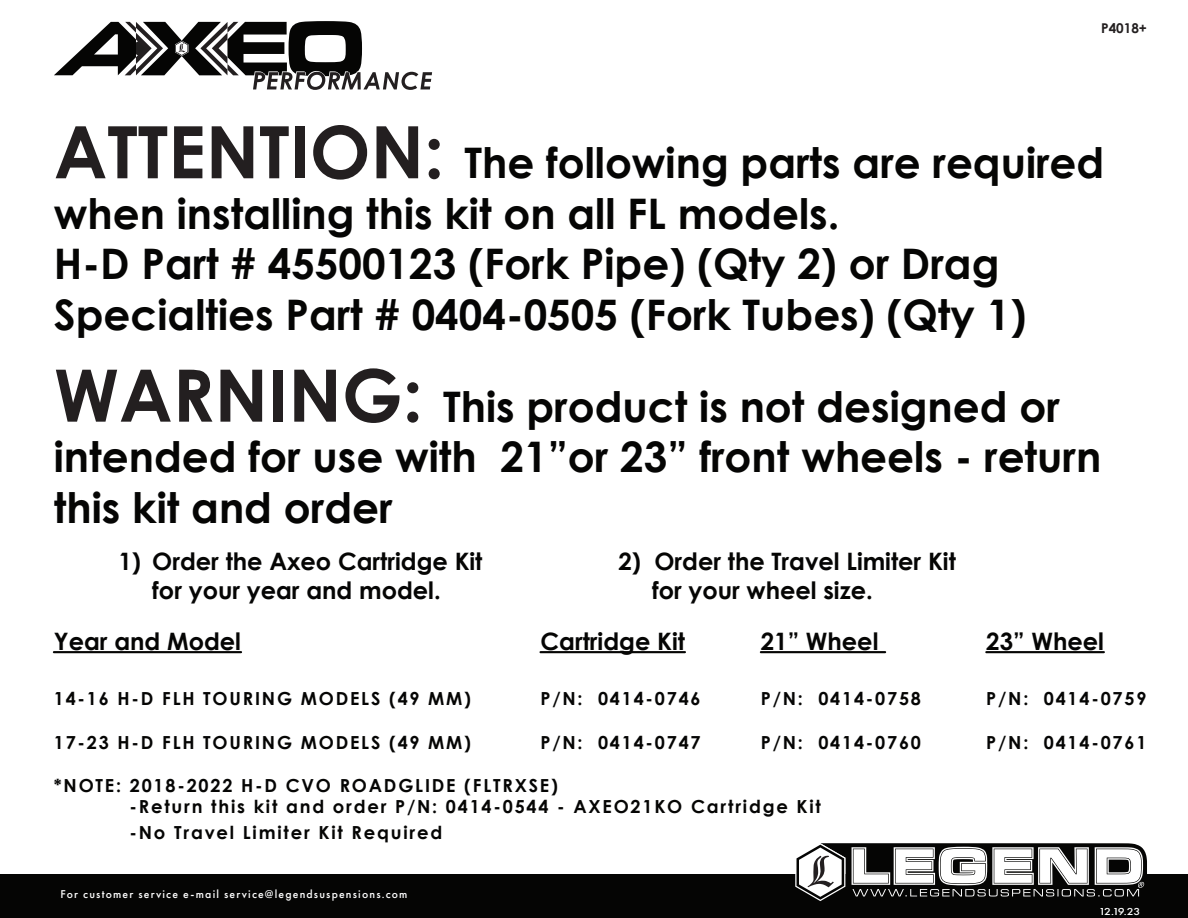
<style>
.page{position:relative;width:1188px;height:918px;background:#fff}
.page>*{position:absolute;margin:0;border:0;box-sizing:border-box;transform-origin:0 0}
.t1{font:700 42.15px/50.6px "Century Gothic";color:#050504}
.t2{font:700 24px/28.8px "Century Gothic";color:#050504}
.t3{font:700 18px/21.6px "Century Gothic";letter-spacing:.1em;color:#050504}
.t4{font:700 13.5px "Century Gothic";color:#231f20}
.t5{font:500 11.7px "Futura PT";letter-spacing:.1em;color:#fff}
.t6{font:500 10.5px "Futura PT";color:#fff;scale:1.16 1}
.s1{font-size:72.3px;color:#231f20}
</style>
<div class="page">
<svg style="left:54px;top:21px;width:378px;height:69px"></svg>
<hr style="left:761px;top:651px;width:124px;height:2px;background:#050504">
<hr style="left:54px;top:651px;width:187px;height:2px;background:#050504">
<hr style="left:986px;top:651px;width:118px;height:2px;background:#050504">
<hr style="left:541px;top:651px;width:144px;height:2px;background:#050504">
<div style="left:0;top:874px;width:1188px;height:44px;background:#050504"></div>
<svg style="left:795px;top:843px;width:352px;height:58px"></svg>
<p class="t4" style="left:1101px;top:18px;width:47px">P4018+</p>
<h1 class="t1" style="left:54px;top:136px;width:1052px"><span class="s1">ATTENTION:</span> The following parts are required when installing this kit on all FL models.<br>H-D Part # 45500123 (Fork Pipe) (Qty 2) or Drag Specialties Part # 0404-0505 (Fork Tubes) (Qty 1)</h1>
<h1 class="t1" style="left:54px;top:379px;width:1049px"><span class="s1">WARNING:</span> This product is not designed or intended for use with 21”or 23” front wheels - return this kit and order</h1>
<h2 class="t2" style="left:652px;top:546px;width:305px;text-indent:-34px">2) Order the Travel Limiter Kit for your wheel size.</h2>
<h2 class="t2" style="left:119px;top:546px;width:365px;text-align:center">1) Order the Axeo Cartridge Kit for your year and model.</h2>
<h2 class="t2" style="left:541px;top:626px;width:146px">Cartridge Kit</h2>
<p class="t3" style="left:541px;top:687px;width:162px">P/N: 0414-0746</p>
<p class="t3" style="left:541px;top:730px;width:162px">P/N: 0414-0747</p>
<h2 class="t2" style="left:54px;top:626px;width:189px">Year and Model</h2>
<h2 class="t2" style="left:761px;top:626px;width:119px">21” Wheel</h2>
<p class="t3" style="left:54px;top:687px;width:419px">14-16 H-D FLH TOURING MODELS (49 MM)</p>
<p class="t3" style="left:54px;top:730px;width:419px">17-23 H-D FLH TOURING MODELS (49 MM)</p>
<p class="t3" style="left:129px;top:774px;width:693px;text-indent:-76px">*NOTE: 2018-2022 H-D CVO ROADGLIDE (FLTRXSE)<br>-Return this kit and order P/N: 0414-0544 - AXEO21KO Cartridge Kit</p>
<p class="t3" style="left:129px;top:820px;width:314px">-No Travel Limiter Kit Required</p>
<p class="t3" style="left:761px;top:687px;width:162px">P/N: 0414-0758</p>
<p class="t3" style="left:761px;top:730px;width:162px">P/N: 0414-0760</p>
<h2 class="t2" style="left:986px;top:626px;width:119px">23” Wheel</h2>
<p class="t3" style="left:986px;top:687px;width:162px">P/N: 0414-0759</p>
<p class="t3" style="left:986px;top:730px;width:162px">P/N: 0414-0761</p>
<p class="t5" style="left:61px;top:887px;width:348px">For customer service e-mail service@legendsuspensions.com</p>
<p class="t6" style="left:1099px;top:905px;width:37px">12.19.23</p>
</div>
